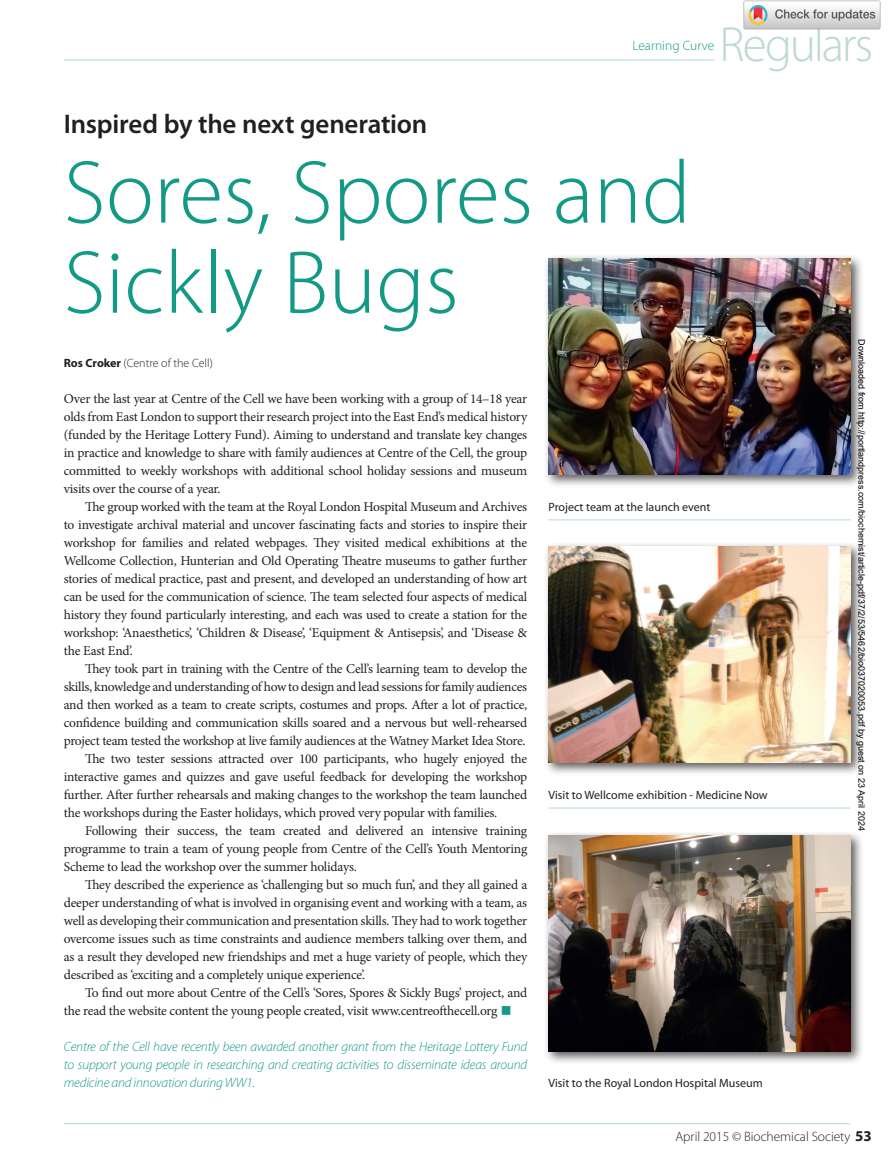
<style>
.page{position:relative;width:893px;height:1170px;background:#fff}
.page>*{position:absolute;margin:0;border:0;box-sizing:border-box;transform-origin:0 0}
.Reg_Sub_Title{font:300 90px/90px "Myriad Pro";color:#139a85}
.t1{font:300 49.5px "Myriad Pro";letter-spacing:-.045em;color:#bcd9d2}
.Reg_Body_Text{font:700 30px "Minion Pro";color:#139a85}
.Reg_Title{font:600 27px "Myriad Pro";letter-spacing:-.005em;color:#231f20}
.t2{font:700 15px "Myriad Pro";color:#231f20}
.Reg_Body_Text-2{font:13.5px/18px "Minion Pro";letter-spacing:-.02em;color:#231f20;text-align:justify}
.Reg_First_Para{font:13.5px/18px "Minion Pro";letter-spacing:-.02em;color:#231f20;text-align:justify}
.Acknowledgement{font:italic 300 13.5px/18px "Myriad Pro";letter-spacing:-.015em;color:#139a85;text-align:justify}
.Copyright{font:300 13.5px "Myriad Pro";letter-spacing:-.005em;color:#231f20}
.Reg_Section{font:300 13.5px "Myriad Pro";color:#139a85}
.Reg_Caption{font:12px "Myriad Pro";color:#231f20}
.Author{font:300 12px "Myriad Pro";color:#231f20}
.t3{font:9px "Arial";color:#000}
.s1{font-weight:700}
</style>
<div class="page">
<hr style="left:64px;top:1123px;width:786px;height:1px;background:#bcd9d2">
<hr style="left:64px;top:59px;width:650px;height:2px;background:#bcd9d2">
<hr style="left:549px;top:519px;width:301px;height:1px;background:#bcd9d2">
<div style="left:544px;top:254px;width:320px;height:234px;background:#231f20;opacity:.75"></div>
<img style="left:549px;top:259px;width:301px;height:216px">
<div style="left:544px;top:830px;width:320px;height:234px;background:#231f20;opacity:.75"></div>
<img style="left:549px;top:835px;width:301px;height:216px">
<hr style="left:549px;top:807px;width:301px;height:1px;background:#bcd9d2">
<div style="left:544px;top:542px;width:320px;height:234px;background:#231f20;opacity:.75"></div>
<img style="left:549px;top:547px;width:301px;height:216px">
<img style="left:743px;top:0;width:138px;height:30px">
<p class="Reg_Section" style="left:632px;top:37px;width:83px">Learning Curve</p>
<p class="t1" style="left:720px;top:14px;width:155px">Regulars</p>
<p class="Reg_Title" style="left:64px;top:106px;width:365px">Inspired by the next generation</p>
<p class="Reg_Sub_Title" style="left:64px;top:147px;width:629px">Sores, Spores and<br>Sickly Bugs</p>
<p class="Author" style="left:64px;top:355px;width:151px"><span class="s1">Ros Croker</span> (Centre of the Cell)</p>
<p class="Reg_First_Para" style="left:64px;top:389px;width:465px">Over the last year at Centre of the Cell we have been working with a group of 14–18 year olds from East London to support their research project into the East End’s medical history (funded by the Heritage Lottery Fund). Aiming to understand and translate key changes in practice and knowledge to share with family audiences at Centre of the Cell, the group committed to weekly workshops with additional school holiday sessions and museum visits over the course of a year.</p>
<p class="Reg_Body_Text-2" style="left:64px;top:497px;width:465px;text-indent:21px">The group worked with the team at the Royal London Hospital Museum and Archives to investigate archival material and uncover fascinating facts and stories to inspire their workshop for families and related webpages. They visited medical exhibitions at the Wellcome Collection, Hunterian and Old Operating Theatre museums to gather further stories of medical practice, past and present, and developed an understanding of how art can be used for the communication of science. The team selected four aspects of medical history they found particularly interesting, and each was used to create a station for the workshop: ‘Anaesthetics’, ‘Children &amp; Disease’, ‘Equipment &amp; Antisepsis’, and ‘Disease &amp; the East End’.</p>
<p class="Reg_Body_Text-2" style="left:64px;top:659px;width:465px;text-indent:21px">They took part in training with the Centre of the Cell’s learning team to develop the skills, knowledge and understanding of how to design and lead sessions for family audiences and then worked as a team to create scripts, costumes and props. After a lot of practice, confidence building and communication skills soared and a nervous but well-rehearsed project team tested the workshop at live family audiences at the Watney Market Idea Store.</p>
<p class="Reg_Body_Text-2" style="left:64px;top:749px;width:465px;text-indent:21px">The two tester sessions attracted over 100 participants, who hugely enjoyed the interactive games and quizzes and gave useful feedback for developing the workshop further. After further rehearsals and making changes to the workshop the team launched the workshops during the Easter holidays, which proved very popular with families.</p>
<p class="Reg_Body_Text-2" style="left:64px;top:821px;width:465px;text-indent:21px">Following their success, the team created and delivered an intensive training programme to train a team of young people from Centre of the Cell’s Youth Mentoring Scheme to lead the workshop over the summer holidays.</p>
<p class="Reg_Body_Text-2" style="left:64px;top:875px;width:465px;text-indent:21px">They described the experience as ‘challenging but so much fun’, and they all gained a deeper understanding of what is involved in organising event and working with a team, as well as developing their communication and presentation skills. They had to work together overcome issues such as time constraints and audience members talking over them, and as a result they developed new friendships and met a huge variety of people, which they described as ‘exciting and a completely unique experience’.</p>
<p class="Reg_Body_Text-2" style="left:64px;top:983px;width:465px;text-indent:21px">To find out more about Centre of the Cell’s ‘Sores, Spores &amp; Sickly Bugs’ project, and the read the website content the young people created, visit www.centreofthecell.org</p>
<p class="Reg_Body_Text" style="left:500px;top:987px;width:14px">■</p>
<p class="Acknowledgement" style="left:64px;top:1037px;width:465px">Centre of the Cell have recently been awarded another grant from the Heritage Lottery Fund to support young people in researching and creating activities to disseminate ideas around medicine and innovation during WW1.</p>
<p class="Reg_Caption" style="left:549px;top:499px;width:163px">Project team at the launch event</p>
<p class="Reg_Caption" style="left:549px;top:787px;width:221px">Visit to Wellcome exhibition - Medicine Now</p>
<p class="t3" style="left:865px;top:339px;width:492px;rotate:90deg">Downloaded from http://portlandpress.com/biochemist/article-pdf/37/2/53/5462/bio037020053.pdf by guest on 23 April 2024</p>
<p class="Reg_Caption" style="left:549px;top:1075px;width:216px">Visit to the Royal London Hospital Museum</p>
<p class="Copyright" style="left:675px;top:1128px;width:177px">April 2015 © Biochemical Society</p>
<p class="t2" style="left:855px;top:1126px;width:18px">53</p>
</div>
